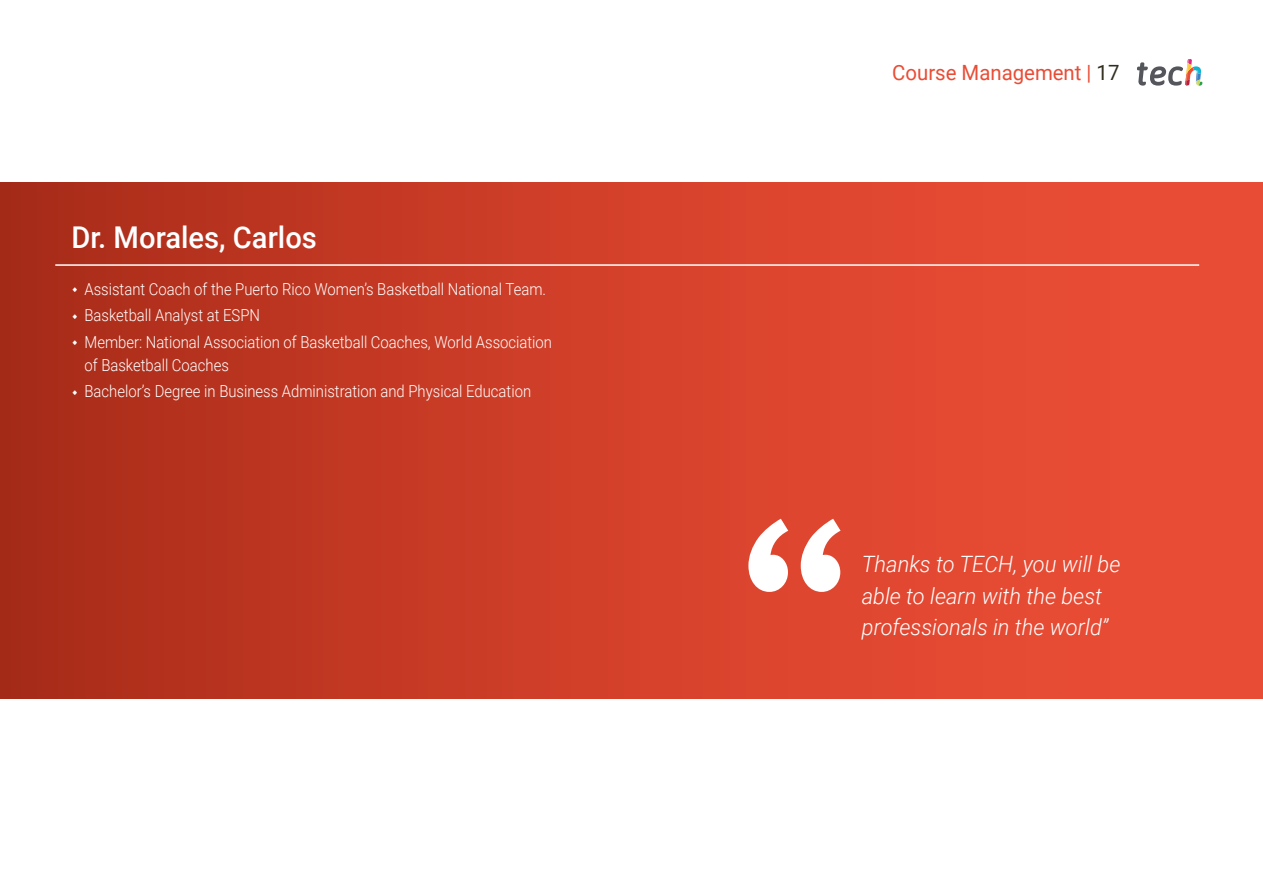
<style>
.page{position:relative;width:1263px;height:893px;background:#fff}
.page>*{position:absolute;margin:0;border:0;box-sizing:border-box;transform-origin:0 0}
.t1{font:500 30px "Roboto";color:#fff}
.t2{font:italic 300 22.5px/31.5px "Roboto";color:#fff}
.t3{font:21px "Roboto";color:#e94d35}
.t4{font:300 16.5px/26.7px "Roboto";color:#fff;scale:.9 1}
.s1{color:#312e20}
</style>
<div class="page">
<div style="left:0;top:182px;width:1263px;height:516px;background:linear-gradient(to right,#ad2d1a,#f45139)"></div>
<hr style="left:55px;top:264px;width:1144px;height:2px;background:#fff">
<svg style="left:1137px;top:59px;width:65px;height:27px"></svg>
<svg style="left:748px;top:519px;width:92px;height:73px"></svg>
<svg style="left:73px;top:287px;width:4px;height:5px"></svg>
<svg style="left:73px;top:314px;width:4px;height:5px"></svg>
<svg style="left:73px;top:340px;width:4px;height:5px"></svg>
<svg style="left:73px;top:390px;width:4px;height:5px"></svg>
<h1 class="t1" style="left:71px;top:216px;width:247px">Dr. Morales, Carlos</h1>
<p class="t4" style="left:85px;top:275px;width:521px">Assistant Coach of the Puerto Rico Women’s Basketball National Team.<br>Basketball Analyst at ESPN<br>Member: National Association of Basketball Coaches, World Association</p>
<p class="t4" style="left:85px;top:351px;width:498px">of Basketball Coaches<br>Bachelor’s Degree in Business Administration and Physical Education</p>
<p class="t3" style="left:892px;top:57px;width:229px">Course Management | <span class="s1">17</span></p>
<h2 class="t2" style="left:862px;top:548px;width:260px">Thanks to TECH, you will be able to learn with the best professionals in the world”</h2>
</div>
